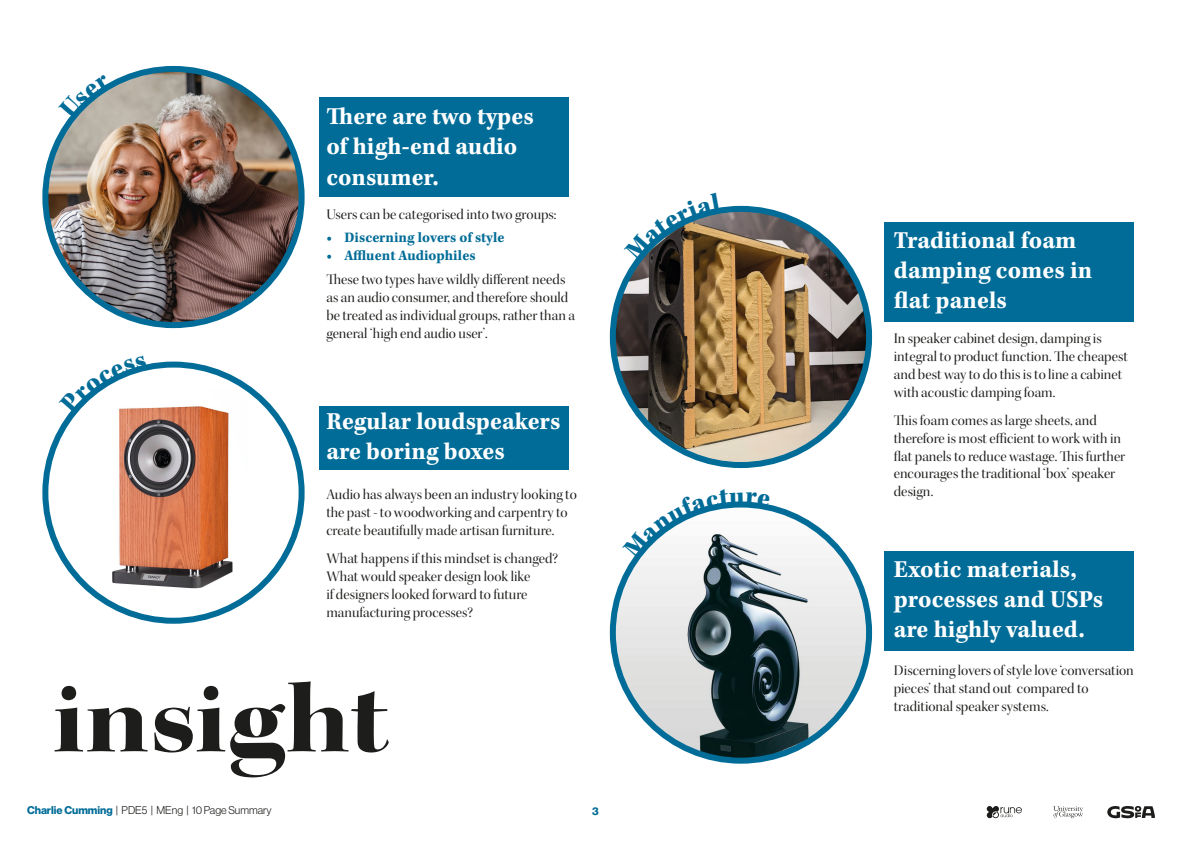
<style>
.page{position:relative;width:1191px;height:842px;background:#fff}
.page>*{position:absolute;margin:0;border:0;box-sizing:border-box;transform-origin:0 0}
.t1{font:100px "Kepler Std Bold Ext Disp";letter-spacing:.005em;color:#1d1d1b}
.subhead{font:25.3px/30.4px "Kepler Std Bold Scn Capt";color:#fff}
.t2{font:15px "Kepler Std Bold Scn Capt";color:#006c97}
.t3{font:14.9px/17.9px "Kepler Std Disp";color:#1d1d1b}
.t4{font:11px "N Haas Grotesk DS Pro 45 Lt";color:#1d1d1b}
.t5{font:11px "N Haas Grotesk DS Pro 75 Bd";color:#006c97}
.s1{font-family:"N Haas Grotesk DS Pro 75 Bd";color:#006c97}
</style>
<div class="page">
<svg style="left:1053px;top:806px;width:30px;height:12px"></svg>
<svg style="left:1107px;top:806px;width:48px;height:12px"></svg>
<svg style="left:986px;top:806px;width:36px;height:12px"></svg>
<div style="left:319px;top:406px;width:249px;height:63px;background:#006c97"></div>
<div style="left:319px;top:97px;width:249px;height:99px;background:#006c97"></div>
<div style="left:884px;top:222px;width:250px;height:100px;background:#006c97"></div>
<div style="left:884px;top:551px;width:250px;height:99px;background:#006c97"></div>
<img style="left:45px;top:69px;width:256px;height:256px;border-radius:128px">
<div style="left:42px;top:66px;width:262px;height:262px;border:6px solid #006c97;border-radius:50%"></div>
<img style="left:613px;top:209px;width:256px;height:256px;border-radius:128px">
<div style="left:610px;top:206px;width:262px;height:262px;border:6px solid #006c97;border-radius:50%"></div>
<img style="left:100px;top:389px;width:147px;height:207px">
<div style="left:42px;top:362px;width:262px;height:262px;border:6px solid #006c97;border-radius:50%"></div>
<img style="left:613px;top:504px;width:256px;height:257px;border-radius:128px">
<svg style="left:68px;top:82px;width:42px;height:37px"></svg>
<svg style="left:634px;top:207px;width:86px;height:54px"></svg>
<svg style="left:68px;top:364px;width:79px;height:50px"></svg>
<svg style="left:632px;top:501px;width:138px;height:58px"></svg>
<p class="subhead" style="left:326px;top:102px;width:209px">There are two types of high-end audio consumer.</p>
<p class="t3" style="left:326px;top:206px;width:232px">Users can be categorised into two groups:</p>
<p class="t2" style="left:326px;top:229px;width:180px">• Discerning lovers of style</p>
<p class="t2" style="left:326px;top:247px;width:151px">• Affluent Audiophiles</p>
<p class="t3" style="left:326px;top:271px;width:250px">These two types have wildly different needs as an audio consumer, and therefore should be treated as individual groups, rather than a general ‘high end audio user’.</p>
<p class="subhead" style="left:326px;top:407px;width:236px">Regular loudspeakers are boring boxes</p>
<p class="subhead" style="left:893px;top:225px;width:200px">Traditional foam damping comes in flat panels</p>
<p class="t3" style="left:893px;top:330px;width:236px">In speaker cabinet design, damping is integral to product function. The cheapest and best way to do this is to line a cabinet with acoustic damping foam.</p>
<p class="t3" style="left:893px;top:412px;width:233px">This foam comes as large sheets, and therefore is most efficient to work with in flat panels to reduce wastage. This further encourages the traditional ‘box’ speaker</p>
<p class="t3" style="left:326px;top:486px;width:252px">Audio has always been an industry looking to</p>
<p class="t3" style="left:893px;top:483px;width:41px">design.</p>
<p class="t3" style="left:326px;top:504px;width:243px">the past - to woodworking and carpentry to create beautifully made artisan furniture.</p>
<p class="t3" style="left:326px;top:550px;width:233px">What happens if this mindset is changed?<br>What would speaker design look like<br>if designers looked forward to future manufacturing processes?</p>
<p class="subhead" style="left:893px;top:554px;width:211px">Exotic materials, processes and USPs are highly valued.</p>
<h1 class="t1" style="left:52px;top:660px;width:337px">insight</h1>
<p class="t4" style="left:27px;top:804px;width:246px"><span class="s1">Charlie Cumming</span> | PDE5 | MEng | 10 Page Summary</p>
<p class="t5" style="left:592px;top:804px;width:8px">3</p>
<p class="t3" style="left:893px;top:662px;width:241px">Discerning lovers of style love ‘conversation pieces’ that stand out compared to traditional speaker systems.</p>
</div>
